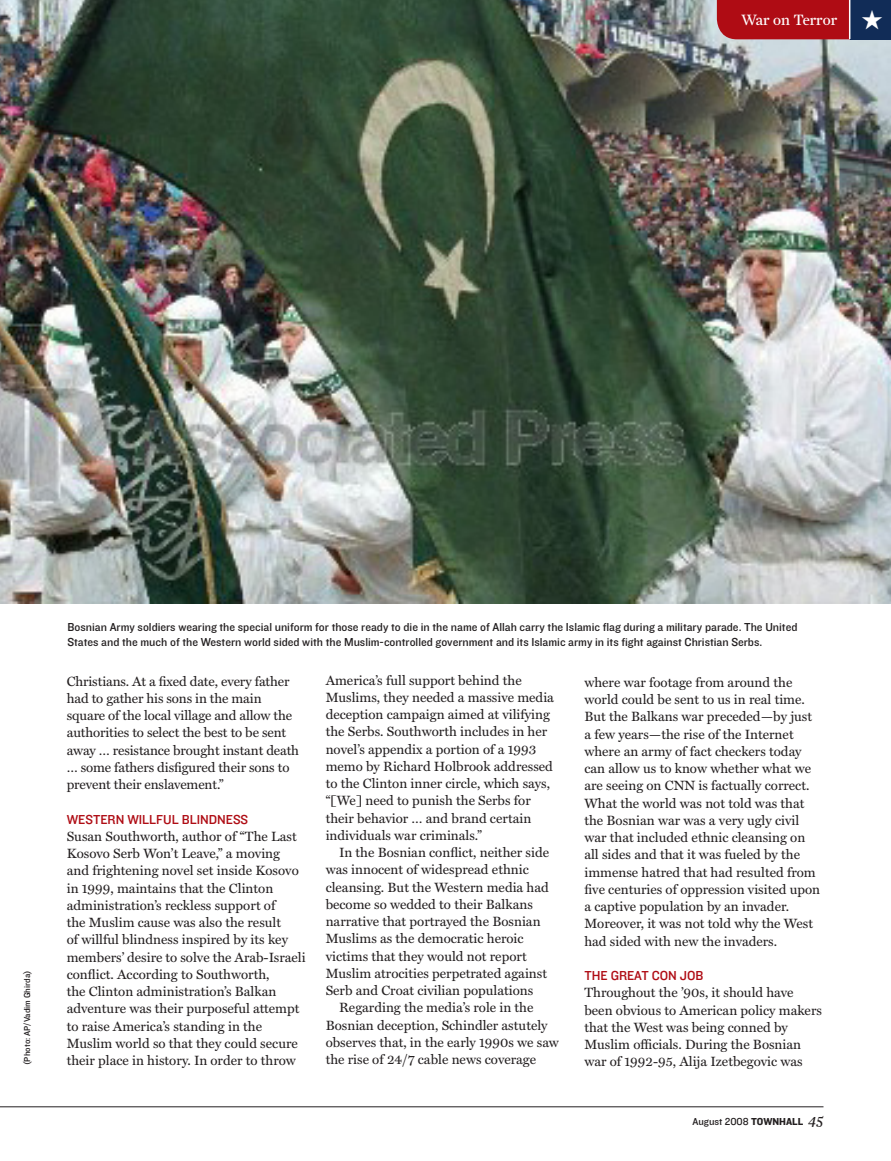
<style>
.page{position:relative;width:891px;height:1161px;background:#fff}
.page>*{position:absolute;margin:0;border:0;box-sizing:border-box;transform-origin:0 0}
.t1{font:15px "Farnham Display";color:#fff}
.t2{font:13.5px/17.2px "Miller Text";color:#231f20}
.t3{font:13.5px "Knockout 31 Junior Middlewt";color:#af0c14}
.t4{font:12px/15px "Knockout 31 Junior Middlewt";color:#231f20}
.t5{font:10.5px "Knockout 31 Junior Middlewt";color:#231f20}
.t6{font:9px "Knockout 31 Junior Middlewt";color:#231f20}
.s1{font-family:"Knockout 51 Middleweight"}
.s2{font-family:"Farnham Display Reg Ital Swash";font-size:15px}
</style>
<div class="page">
<hr style="left:0;top:1107px;width:824px;height:1px;background:#231f20">
<img style="left:0;top:0;width:891px;height:603px">
<svg style="left:717px;top:0;width:174px;height:39px;background:#8b1727"></svg>
<p class="t1" style="left:741px;top:11px;width:97px">War on Terror</p>
<p class="t6" style="left:21px;top:1065px;width:96px;rotate:-90deg">(Photo: AP/Vadim Ghirda)</p>
<p class="t4" style="left:68px;top:619px;width:732px">Bosnian Army soldiers wearing the special uniform for those ready to die in the name of Allah carry the Islamic flag during a military parade. The United<br>States and the much of the Western world sided with the Muslim-controlled government and its Islamic army in its fight against Christian Serbs.</p>
<p class="t2" style="left:67px;top:672px;width:234px">Christians. At a fixed date, every father had to gather his sons in the main square of the local village and allow the authorities to select the best to be sent away … resistance brought instant death … some fathers disfigured their sons to prevent their enslavement.”</p>
<p class="t3" style="left:67px;top:810px;width:183px">Western Willful Bli ndness</p>
<p class="t2" style="left:67px;top:828px;width:240px">Susan Southworth, author of “The Last Kosovo Serb Won’t Leave,” a moving and frightening novel set inside Kosovo in 1999, maintains that the Clinton administration’s reckless support of<br>the Muslim cause was also the result<br>of willful blindness inspired by its key members’ desire to solve the Arab-Israeli conflict. According to Southworth,<br>the Clinton administration’s Balkan adventure was their purposeful attempt to raise America’s standing in the Muslim world so that they could secure their place in history. In order to throw</p>
<p class="t2" style="left:326px;top:671px;width:198px">America’s full support behind the</p>
<p class="t2" style="left:326px;top:689px;width:230px">Muslims, they needed a massive media</p>
<p class="t2" style="left:326px;top:706px;width:226px">deception campaign aimed at vilifying</p>
<p class="t2" style="left:326px;top:723px;width:223px">the Serbs. Southworth includes in her</p>
<p class="t2" style="left:326px;top:740px;width:212px">novel’s appendix a portion of a 1993</p>
<p class="t2" style="left:326px;top:758px;width:229px">memo by Richard Holbrook addressed</p>
<p class="t2" style="left:326px;top:775px;width:226px">to the Clinton inner circle, which says,</p>
<p class="t2" style="left:326px;top:792px;width:207px">“[We] need to punish the Serbs for</p>
<p class="t2" style="left:326px;top:809px;width:207px">their behavior … and brand certain</p>
<p class="t2" style="left:326px;top:827px;width:158px">individuals war criminals.”</p>
<p class="t2" style="left:339px;top:844px;width:211px">In the Bosnian conflict, neither side</p>
<p class="t2" style="left:326px;top:861px;width:205px">was innocent of widespread ethnic</p>
<p class="t2" style="left:326px;top:878px;width:225px">cleansing. But the Western media had</p>
<p class="t2" style="left:326px;top:896px;width:209px">become so wedded to their Balkans</p>
<p class="t2" style="left:326px;top:913px;width:216px">narrative that portrayed the Bosnian</p>
<p class="t2" style="left:326px;top:930px;width:199px">Muslims as the democratic heroic</p>
<p class="t2" style="left:326px;top:947px;width:203px">victims that they would not report</p>
<p class="t2" style="left:326px;top:965px;width:223px">Muslim atrocities perpetrated against</p>
<p class="t2" style="left:326px;top:982px;width:209px">Serb and Croat civilian populations</p>
<p class="t2" style="left:339px;top:999px;width:196px">Regarding the media’s role in the</p>
<p class="t2" style="left:326px;top:1016px;width:223px">Bosnian deception, Schindler astutely</p>
<p class="t2" style="left:326px;top:1034px;width:235px">observes that, in the early 1990s we saw</p>
<p class="t2" style="left:326px;top:1051px;width:212px">the rise of 24/7 cable news coverage</p>
<p class="t2" style="left:584px;top:673px;width:237px">where war footage from around the world could be sent to us in real time.<br>But the Balkans war preceded—by just a few years—the rise of the Internet where an army of fact checkers today can allow us to know whether what we are seeing on CNN is factually correct.<br>What the world was not told was that the Bosnian war was a very ugly civil war that included ethnic cleansing on all sides and that it was fueled by the immense hatred that had resulted from five centuries of oppression visited upon a captive population by an invader.<br>Moreover, it was not told why the West had sided with new the invaders.</p>
<p class="t3" style="left:584px;top:966px;width:51px">The Great</p>
<p class="t3" style="left:652px;top:966px;width:52px">Con Job</p>
<p class="t2" style="left:584px;top:984px;width:239px">Throughout the ’90s, it should have been obvious to American policy makers that the West was being conned by Muslim officials. During the Bosnian war of 1992-95, Alija Izetbegovic was</p>
<p class="t5" style="left:692px;top:1115px;width:133px">August 2008 <span class="s1">TOWNHALL</span> <span class="s2">45</span></p>
</div>
